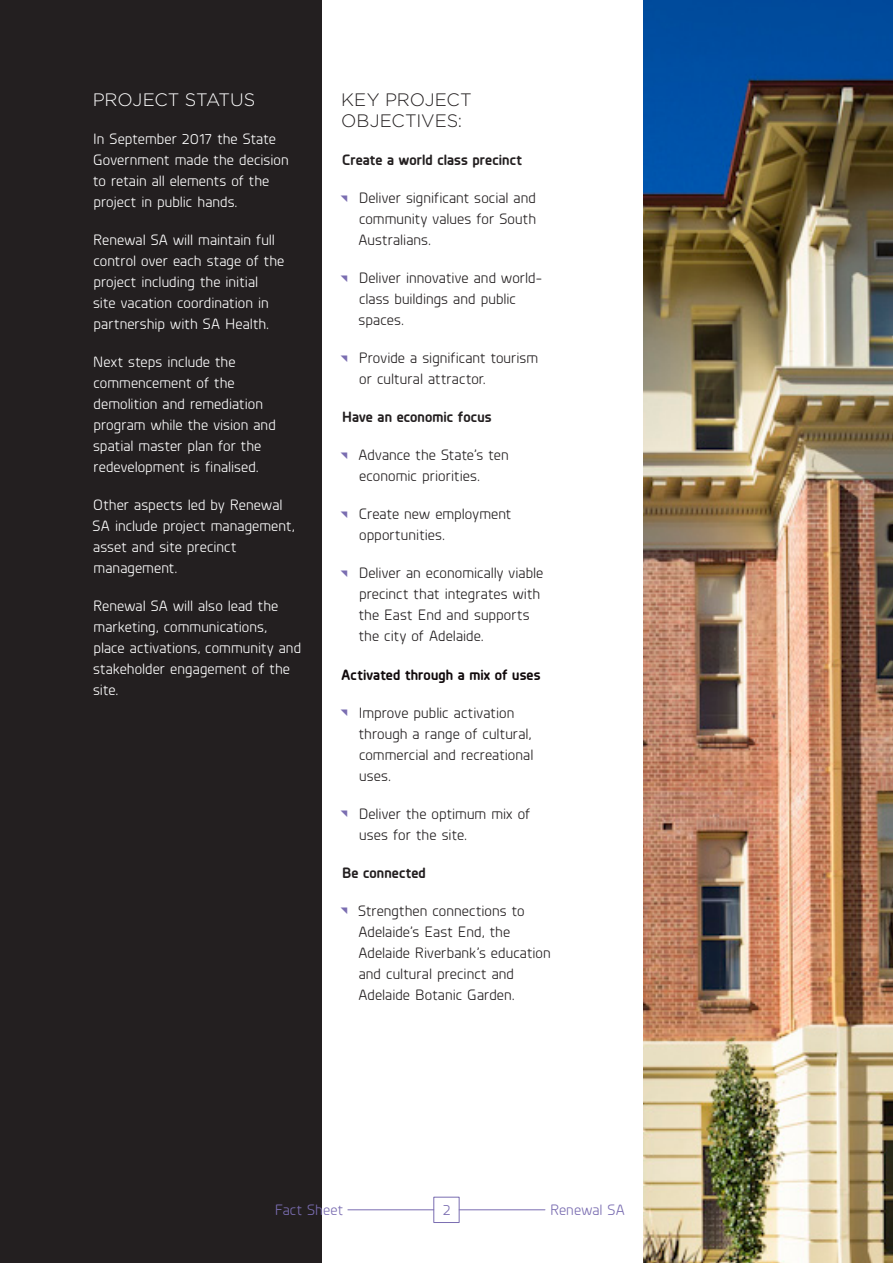
<style>
.page{position:relative;width:893px;height:1263px;background:#fff}
.page>*{position:absolute;margin:0;border:0;box-sizing:border-box;transform-origin:0 0}
._4mm_spacing{font:300 18px/21px "Gotham";color:#231f20}
._4mm_spacing-2{font:300 18px "Gotham";letter-spacing:-.005em;color:#fff}
.t1{font:15px/21px "Planer";letter-spacing:.005em;color:#231f20}
._4mm_spacing-3{font:15px/21px "Planer";letter-spacing:.005em;color:#fff}
._4mm_spacing-4{font:700 15px "Planer";letter-spacing:.01em;color:#231f20}
._4mm_spacing-5{font:700 15px "Planer";letter-spacing:.01em;color:#110a0c}
.t2{font:15px "Planer";letter-spacing:.01em;color:#7a6db1}
</style>
<div class="page">
<div style="left:0;top:0;width:322px;height:1263px;background:#231f20"></div>
<img style="left:643px;top:0;width:250px;height:1263px">
<div style="left:433px;top:1197px;width:27px;height:26px;border:1px solid #7a6db1"></div>
<hr style="left:459px;top:1209px;width:86px;height:1px;background:#7a6db1">
<hr style="left:348px;top:1209px;width:86px;height:1px;background:#7a6db1">
<p class="_4mm_spacing-2" style="left:93px;top:90px;width:164px">PROJECT STATUS</p>
<p class="_4mm_spacing-3" style="left:93px;top:128px;width:197px">In September 2017 the State<br>Government made the decision to retain all elements of the project in public hands.</p>
<p class="_4mm_spacing-3" style="left:93px;top:229px;width:193px">Renewal SA will maintain full control over each stage of the project including the initial<br>site vacation coordination in partnership with SA Health.</p>
<p class="_4mm_spacing-3" style="left:93px;top:351px;width:184px">Next steps include the commencement of the demolition and remediation program while the vision and spatial master plan for the redevelopment is finalised.</p>
<p class="_4mm_spacing-3" style="left:93px;top:494px;width:204px">Other aspects led by Renewal<br>SA include project management, asset and site precinct management.</p>
<p class="_4mm_spacing-3" style="left:93px;top:595px;width:210px">Renewal SA will also lead the marketing, communications, place activations, community and stakeholder engagement of the site.</p>
<p class="_4mm_spacing" style="left:341px;top:89px;width:132px">KEY PROJECT<br>OBJECTIVES:</p>
<p class="_4mm_spacing-4" style="left:342px;top:149px;width:181px">Create a world class precinct</p>
<p class="t1" style="left:358px;top:187px;width:179px;text-align:justify">Deliver significant social and community values for South Australians.</p>
<p class="t1" style="left:359px;top:267px;width:185px">Deliver innovative and world&shy;class buildings and public spaces.</p>
<p class="t1" style="left:359px;top:347px;width:181px">Provide a significant tourism or cultural attractor.</p>
<p class="_4mm_spacing-4" style="left:342px;top:406px;width:151px">Have an economic focus</p>
<p class="t1" style="left:358px;top:444px;width:152px">Advance the State’s ten economic priorities.</p>
<p class="t1" style="left:359px;top:503px;width:154px">Create new employment opportunities.</p>
<p class="t1" style="left:359px;top:562px;width:186px">Deliver an economically viable precinct that integrates with the East End and supports the city of Adelaide.</p>
<p class="_4mm_spacing-5" style="left:342px;top:663px;width:200px">Activated through a mix of uses</p>
<p class="t1" style="left:359px;top:701px;width:176px">Improve public activation through a range of cultural, commercial and recreational uses.</p>
<p class="t1" style="left:359px;top:802px;width:173px">Deliver the optimum mix of uses for the site.</p>
<p class="_4mm_spacing-4" style="left:342px;top:861px;width:85px">Be connected</p>
<p class="t1" style="left:358px;top:899px;width:194px">Strengthen connections to<br>Adelaide’s East End, the<br>Adelaide Riverbank’s education and cultural precinct and<br>Adelaide Botanic Garden.</p>
<p class="t2" style="left:275px;top:1200px;width:70px">Fact Sheet</p>
<p class="t2" style="left:443px;top:1200px;width:9px">2</p>
<p class="t2" style="left:550px;top:1200px;width:76px">Renewal SA</p>
</div>
